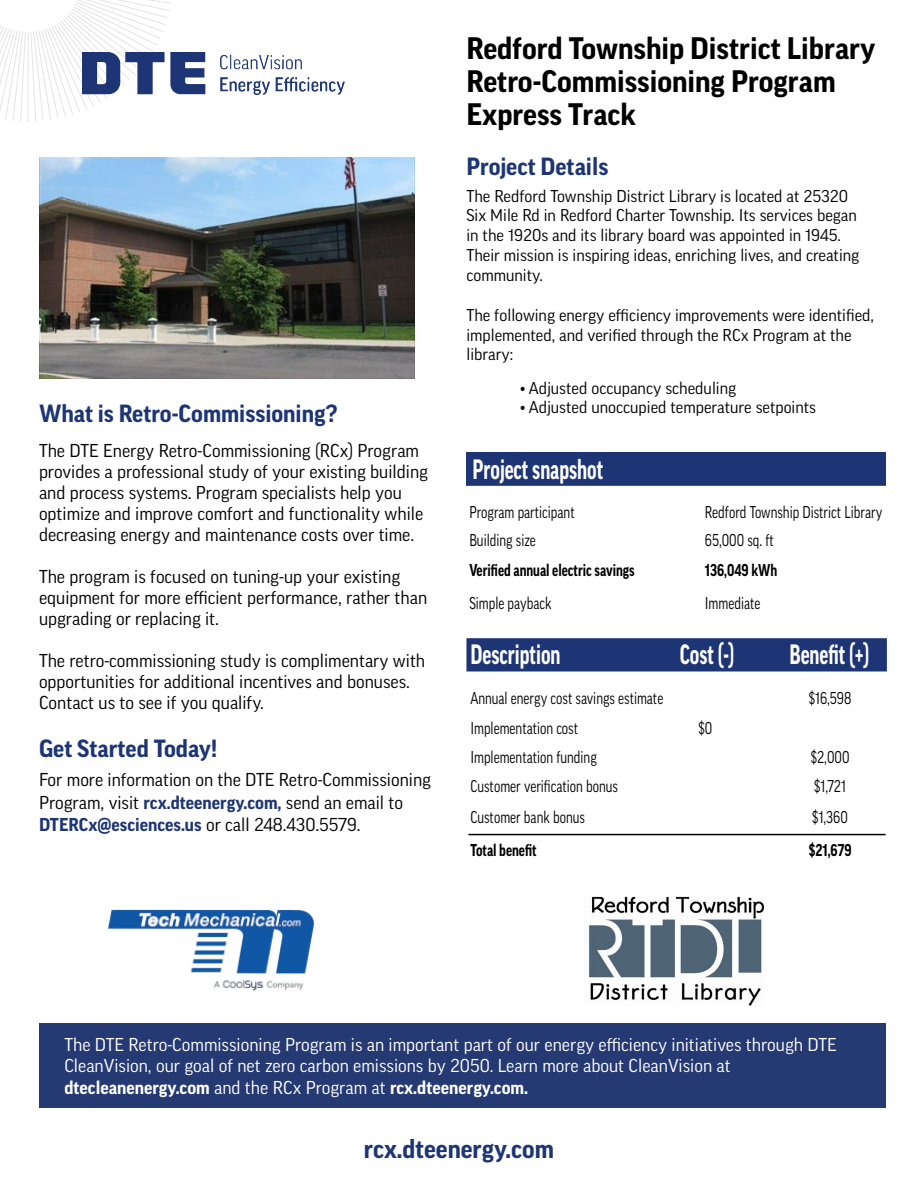
<style>
.page{position:relative;width:918px;height:1188px;background:#fff}
.page>*{position:absolute;margin:0;border:0;box-sizing:border-box;transform-origin:0 0}
.t1{font:700 30px/33px "Good Pro";color:#000}
.t2{font:700 27px "Good Pro";color:#fff;scale:.72 1}
.t3{font:700 25.5px "Good Pro";color:#1e3575}
.t4{font:700 24px "Good Pro";color:#1e3575}
.t5{font:18px/21px "Good Pro";color:#000}
.t6{font:18px/21.6px "Good Pro";color:#fff}
.t7{font:16.5px/19.8px "Good Pro";color:#000}
.t8{font:16.5px "Good Pro";color:#000;scale:.8 1}
.t9{font:700 16.5px "Good Pro";color:#000;scale:.8 1}
.s1{font-weight:700;color:#1e3575}
.s2{font-weight:700}
</style>
<div class="page">
<img style="left:39px;top:158px;width:376px;height:221px">
<div style="left:466px;top:453px;width:420px;height:33px;background:#1e3575"></div>
<div style="left:466px;top:638px;width:421px;height:33px;background:#1e3575"></div>
<hr style="left:468px;top:834px;width:418px;height:1px;background:#000">
<img style="left:589px;top:896px;width:175px;height:110px">
<img style="left:108px;top:909px;width:206px;height:82px">
<svg style="left:0;top:0;width:171px;height:122px"></svg>
<img style="left:83px;top:52px;width:261px;height:43px">
<div style="left:39px;top:1024px;width:847px;height:84px;background:#253972"></div>
<h3 class="t4" style="left:39px;top:400px;width:300px">What is Retro-Commissioning?</h3>
<p class="t5" style="left:39px;top:440px;width:391px">The DTE Energy Retro-Commissioning (RCx) Program provides a professional study of your existing building and process systems. Program specialists help you optimize and improve comfort and functionality while decreasing energy and maintenance costs over time.</p>
<p class="t5" style="left:39px;top:566px;width:390px">The program is focused on tuning-up your existing equipment for more efficient performance, rather than upgrading or replacing it.</p>
<p class="t5" style="left:39px;top:650px;width:388px">The retro-commissioning study is complimentary with opportunities for additional incentives and bonuses.<br>Contact us to see if you qualify.</p>
<h3 class="t4" style="left:39px;top:735px;width:180px">Get Started Today!</h3>
<p class="t5" style="left:39px;top:768px;width:394px;line-height:22.5px">For more information on the DTE Retro-Commissioning<br>Program, visit <span class="s1">rcx.dteenergy.com,</span> send an email to<br><span class="s1">DTERCx@esciences.us</span> or call 248.430.5579.</p>
<h1 class="t1" style="left:466px;top:32px;width:411px">Redford Township District Library<br>Retro-Commissioning Program<br>Express Track</h1>
<h3 class="t4" style="left:466px;top:153px;width:143px">Project Details</h3>
<p class="t7" style="left:466px;top:186px;width:394px">The Redford Township District Library is located at 25320<br>Six Mile Rd in Redford Charter Township. Its services began in the 1920s and its library board was appointed in 1945.<br>Their mission is inspiring ideas, enriching lives, and creating community.</p>
<p class="t7" style="left:466px;top:305px;width:409px">The following energy efficiency improvements were identified, implemented, and verified through the RCx Program at the library:</p>
<p class="t7" style="left:520px;top:378px;width:217px">• Adjusted occupancy scheduling</p>
<p class="t7" style="left:520px;top:398px;width:297px">• Adjusted unoccupied temperature setpoints</p>
<h2 class="t2" style="left:473px;top:454px;width:183px">Project snapshot</h2>
<p class="t8" style="left:469px;top:503px;width:133px">Program participant</p>
<p class="t8" style="left:705px;top:503px;width:223px">Redford Township District Library</p>
<p class="t8" style="left:469px;top:530px;width:85px">Building size</p>
<p class="t8" style="left:705px;top:530px;width:88px">65,000 sq. ft</p>
<p class="t9" style="left:469px;top:561px;width:208px">Verified annual electric savings</p>
<p class="t9" style="left:705px;top:561px;width:92px">136,049 kWh</p>
<p class="t8" style="left:469px;top:593px;width:104px">Simple payback</p>
<p class="t8" style="left:705px;top:593px;width:71px">Immediate</p>
<h2 class="t2" style="left:470px;top:639px;width:127px">Description</h2>
<h2 class="t2" style="left:680px;top:639px;width:78px">Cost (-)</h2>
<h2 class="t2" style="left:789px;top:639px;width:113px">Benefit (+)</h2>
<p class="t8" style="left:470px;top:689px;width:243px">Annual energy cost savings estimate</p>
<p class="t8" style="left:809px;top:689px;width:55px">$16,598</p>
<p class="t8" style="left:470px;top:719px;width:136px">Implementation cost</p>
<p class="t8" style="left:698px;top:719px;width:19px">$0</p>
<p class="t8" style="left:470px;top:748px;width:160px">Implementation funding</p>
<p class="t8" style="left:811px;top:748px;width:50px">$2,000</p>
<p class="t8" style="left:470px;top:777px;width:186px">Customer verification bonus</p>
<p class="t8" style="left:814px;top:777px;width:41px">$1,721</p>
<p class="t8" style="left:470px;top:808px;width:145px">Customer bank bonus</p>
<p class="t8" style="left:812px;top:808px;width:46px">$1,360</p>
<p class="t9" style="left:470px;top:841px;width:84px">Total benefit</p>
<p class="t9" style="left:809px;top:841px;width:55px">$21,679</p>
<p class="t6" style="left:64px;top:1033px;width:774px">The DTE Retro-Commissioning Program is an important part of our energy efficiency initiatives through DTE<br>CleanVision, our goal of net zero carbon emissions by 2050. Learn more about CleanVision at <span class="s2">dtecleanenergy.com</span> and the RCx Program at <span class="s2">rcx.dteenergy.com.</span></p>
<h3 class="t3" style="left:364px;top:1134px;width:192px">rcx.dteenergy.com</h3>
</div>
